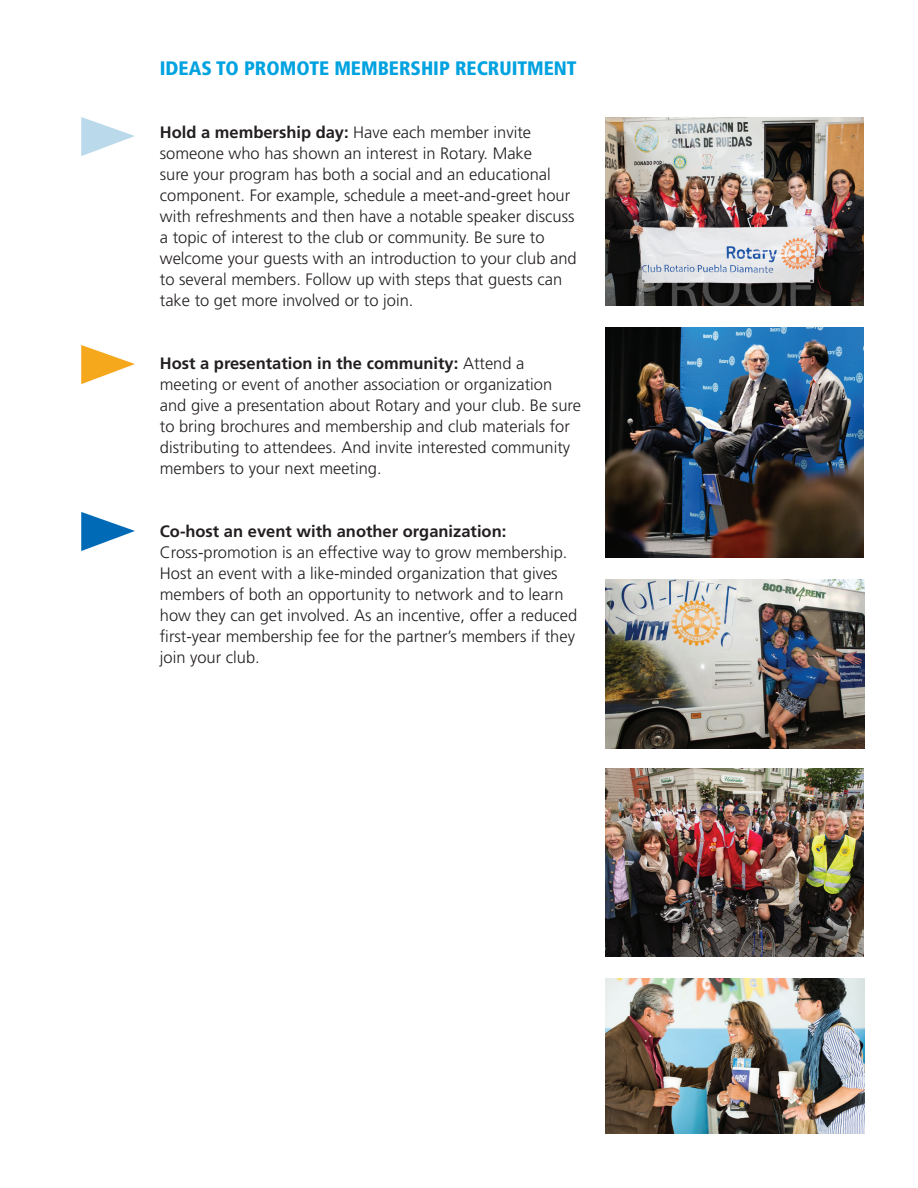
<style>
.page{position:relative;width:918px;height:1188px;background:#fff}
.page>*{position:absolute;margin:0;border:0;box-sizing:border-box;transform-origin:0 0}
.t1{font:900 condensed 19.5px "Frutiger LT Std";color:#00a2e0}
.t2{font:300 16.5px/21px "Frutiger LT Std";color:#231f20}
.t3{font:700 16.5px "Frutiger LT Std";color:#231f20}
.s1{font-weight:700}
</style>
<div class="page">
<img style="left:605px;top:768px;width:258px;height:189px">
<img style="left:605px;top:327px;width:258px;height:231px">
<svg style="left:81px;top:117px;width:54px;height:39px"></svg>
<svg style="left:81px;top:345px;width:54px;height:39px"></svg>
<svg style="left:81px;top:512px;width:54px;height:39px"></svg>
<img style="left:605px;top:579px;width:260px;height:170px">
<img style="left:605px;top:117px;width:258px;height:189px">
<img style="left:605px;top:978px;width:260px;height:156px">
<p class="t1" style="left:160px;top:56px;width:418px">IDEAS TO PROMOTE MEMBERSHIP RECRUITMENT</p>
<p class="t2" style="left:160px;top:122px;width:418px"><span class="s1">Hold a membership day:</span> Have each member invite someone who has shown an interest in Rotary. Make<br>sure your program has both a social and an educational component. For example, schedule a meet-and-greet hour with refreshments and then have a notable speaker discuss a topic of interest to the club or community. Be sure to welcome your guests with an introduction to your club and to several members. Follow up with steps that guests can take to get more involved or to join.</p>
<p class="t2" style="left:160px;top:353px;width:423px"><span class="s1">Host a presentation in the community:</span> Attend a meeting or event of another association or organization and give a presentation about Rotary and your club. Be sure to bring brochures and membership and club materials for distributing to attendees. And invite interested community members to your next meeting.</p>
<p class="t3" style="left:160px;top:522px;width:348px">Co-host an event with another organization:</p>
<p class="t2" style="left:160px;top:542px;width:419px">Cross-promotion is an effective way to grow membership.<br>Host an event with a like-minded organization that gives members of both an opportunity to network and to learn how they can get involved. As an incentive, offer a reduced first-year membership fee for the partner’s members if they join your club.</p>
</div>
